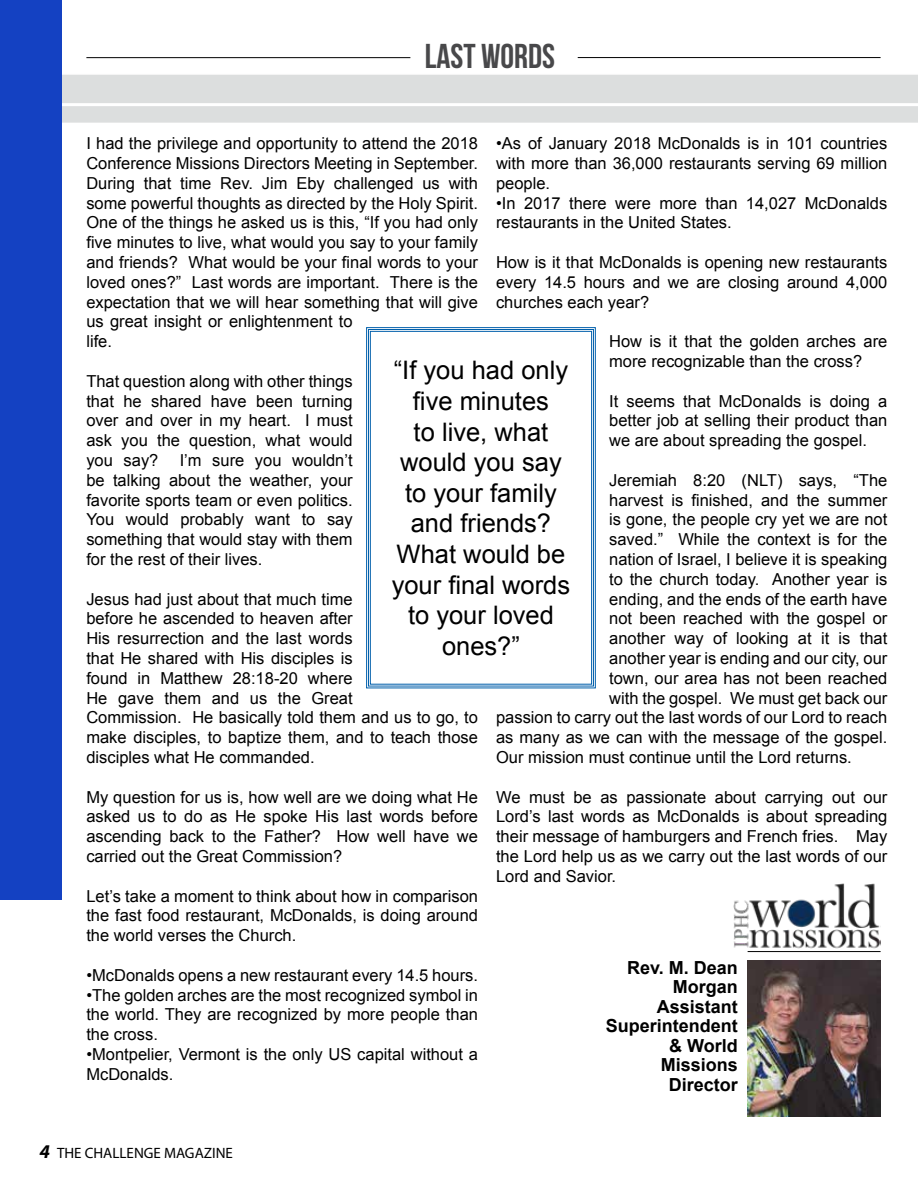
<style>
.page{position:relative;width:918px;height:1188px;background:#fff}
.page>*{position:absolute;margin:0;border:0;box-sizing:border-box;transform-origin:0 0}
.t1{font:34.5px "Bebas Neue";color:#48484a}
.t2{font:25.5px/30.6px "Arial";color:#000;text-align:center}
.t3{font:700 18px/19.5px "Arial";color:#000;text-align:right}
.t4{font:16.5px/19.8px "Arial";color:#000;text-align:justify}
.t5{font:15px "Myriad Pro";color:#000}
.s1{font-weight:700;font-style:italic;font-size:19.5px}
</style>
<div class="page">
<svg style="left:62px;top:74px;width:856px;height:49px;background:#dee0e0"></svg>
<div style="left:0;top:0;width:62px;height:900px;background:#1441c2"></div>
<hr style="left:578px;top:57px;width:303px;height:1px;background:#000">
<hr style="left:86px;top:57px;width:324px;height:1px;background:#000">
<img style="left:748px;top:961px;width:133px;height:156px">
<hr style="left:748px;top:951px;width:133px;height:1px;background:#000">
<img style="left:733px;top:883px;width:148px;height:66px">
<svg style="left:366px;top:327px;width:230px;height:362px"></svg>
<div style="left:368px;top:329px;width:226px;height:357px;border:1px solid #005fab"></div>
<div style="left:370px;top:331px;width:222px;height:354px;border:1px solid #005fab"></div>
<h1 class="t1" style="left:425px;top:37px;width:132px">LAST WORDS</h1>
<p class="t4" style="left:496px;top:134px;width:393px">•As of January 2018 McDonalds is in 101 countries with more than 36,000 restaurants serving 69 million people.</p>
<p class="t4" style="left:496px;top:193px;width:393px">•In 2017 there were more than 14,027 McDonalds restaurants in the United States.</p>
<p class="t4" style="left:496px;top:252px;width:393px">How is it that McDonalds is opening new restaurants every 14.5 hours and we are closing around 4,000 churches each year?</p>
<p class="t4" style="left:609px;top:332px;width:280px">How is it that the golden arches are more recognizable than the cross?</p>
<p class="t4" style="left:609px;top:391px;width:280px">It seems that McDonalds is doing a better job at selling their product than we are about spreading the gospel.</p>
<p class="t4" style="left:609px;top:470px;width:280px">Jeremiah 8:20 (NLT) says, “The</p>
<p class="t4" style="left:609px;top:490px;width:280px">harvest is finished, and the summer</p>
<p class="t4" style="left:609px;top:510px;width:280px">is gone, the people cry yet we are not</p>
<p class="t4" style="left:609px;top:530px;width:280px">saved.” While the context is for the</p>
<p class="t4" style="left:609px;top:549px;width:280px">nation of Israel, I believe it is speaking</p>
<p class="t4" style="left:609px;top:569px;width:280px">to the church today. Another year is</p>
<p class="t4" style="left:609px;top:589px;width:280px">ending, and the ends of the earth have</p>
<p class="t4" style="left:609px;top:609px;width:280px">not been reached with the gospel or</p>
<p class="t4" style="left:609px;top:629px;width:280px">another way of looking at it is that</p>
<p class="t4" style="left:609px;top:648px;width:280px">another year is ending and our city, our</p>
<p class="t4" style="left:609px;top:668px;width:280px">town, our area has not been reached</p>
<p class="t4" style="left:609px;top:688px;width:280px">with the gospel. We must get back our</p>
<p class="t4" style="left:496px;top:708px;width:393px">passion to carry out the last words of our Lord to reach</p>
<p class="t4" style="left:496px;top:728px;width:393px">as many as we can with the message of the gospel.</p>
<p class="t4" style="left:496px;top:747px;width:357px">Our mission must continue until the Lord returns.</p>
<p class="t4" style="left:496px;top:787px;width:393px">We must be as passionate about carrying out our Lord’s last words as McDonalds is about spreading their message of hamburgers and French fries. May the Lord help us as we carry out the last words of our Lord and Savior.</p>
<p class="t4" style="left:86px;top:134px;width:393px;text-align:left">I had the privilege and opportunity to attend the 2018<br>Conference Missions Directors Meeting in September.<br>During that time Rev. Jim Eby challenged us with some powerful thoughts as directed by the Holy Spirit.<br>One of the things he asked us is this, “If you had only five minutes to live, what would you say to your family and friends? What would be your final words to your loved ones?” Last words are important. There is the expectation that we will hear something that will give us great insight or enlightenment to<br>life.</p>
<p class="t4" style="left:86px;top:371px;width:268px">That question along with other things that he shared have been turning over and over in my heart. I must ask you the question, what would you say?</p>
<h2 class="t2" style="left:392px;top:355px;width:180px">“If you had only five minutes<br>to live, what would you say to your family and friends?<br>What would be your final words to your loved ones?”</h2>
<p class="t4" style="left:86px;top:450px;width:268px;text-indent:93px">I’m sure you wouldn’t be talking about the weather, your favorite sports team or even politics.<br>You would probably want to say something that would stay with them for the rest of their lives.</p>
<p class="t4" style="left:86px;top:589px;width:393px;text-align:left">Jesus had just about that much time<br>before he ascended to heaven after<br>His resurrection and the last words<br>that He shared with His disciples is<br>found in Matthew 28:18-20 where<br>He gave them and us the Great<br>Commission. He basically told them and us to go, to make disciples, to baptize them, and to teach those disciples what He commanded.</p>
<p class="t4" style="left:86px;top:787px;width:393px">My question for us is, how well are we doing what He asked us to do as He spoke His last words before ascending back to the Father? How well have we carried out the Great Commission?</p>
<p class="t4" style="left:86px;top:886px;width:393px">Let’s take a moment to think about how in comparison the fast food restaurant, McDonalds, is doing around the world verses the Church.</p>
<p class="t4" style="left:86px;top:965px;width:393px">•McDonalds opens a new restaurant every 14.5 hours.</p>
<p class="t4" style="left:86px;top:985px;width:393px">•The golden arches are the most recognized symbol in the world. They are recognized by more people than the cross.</p>
<p class="t4" style="left:86px;top:1044px;width:393px">•Montpelier, Vermont is the only US capital without a<br>McDonalds.</p>
<p class="t3" style="left:606px;top:958px;width:134px">Rev. M. Dean<br>Morgan<br>Assistant<br>Superintendent &amp; World<br>Missions<br>Director</p>
<p class="t5" style="left:39px;top:1143px;width:195px"><span class="s1">4</span> THE CHALLENGE MAGAZINE</p>
</div>
